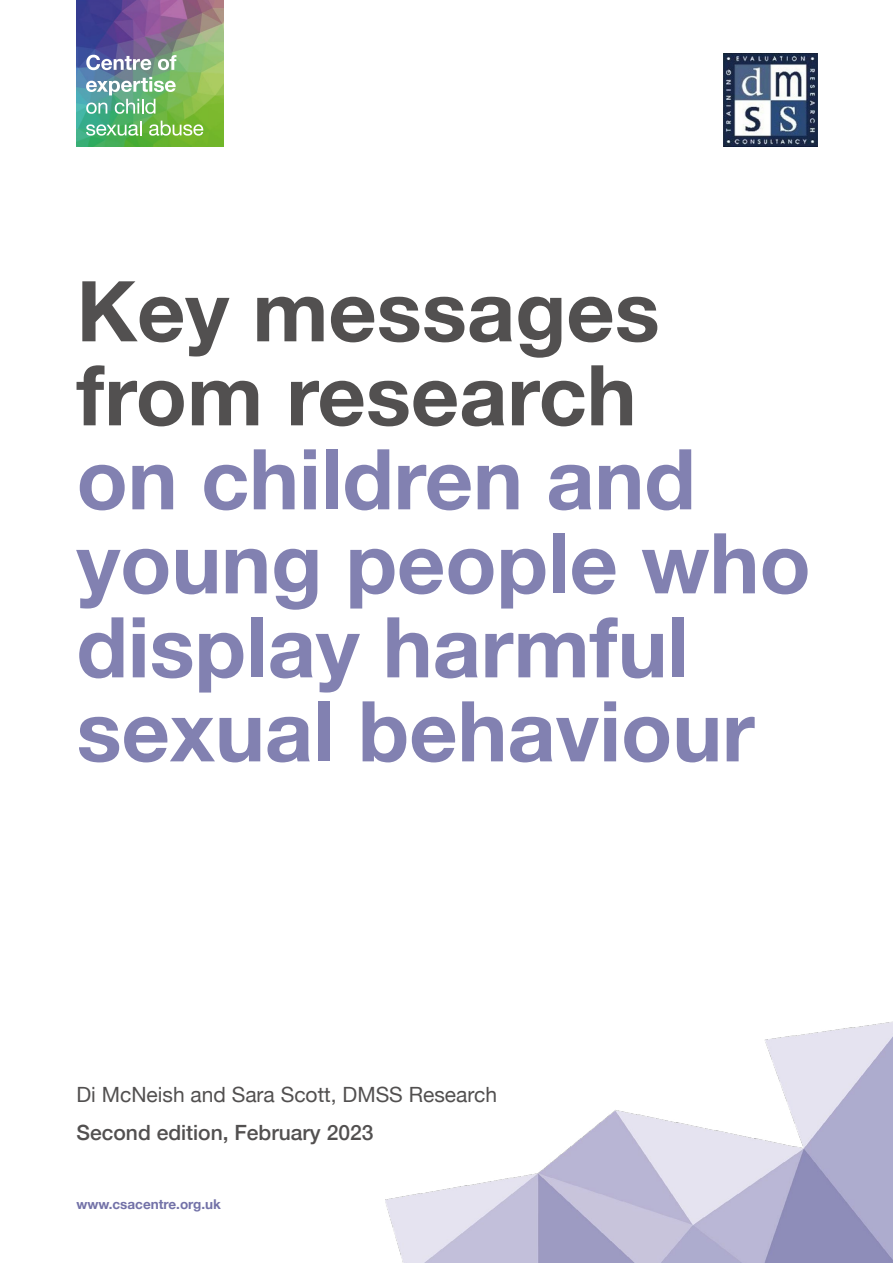
<style>
.page{position:relative;width:893px;height:1263px;background:#fff}
.page>*{position:absolute;margin:0;border:0;box-sizing:border-box;transform-origin:0 0}
.t1{font:700 84px/84px "Helvetica Neue";color:#8281b1}
.t2{font:700 84px/84px "Helvetica Neue";color:#525050}
.t3{font:21px "Helvetica Neue";color:#525050}
.t4{font:500 21px "Helvetica Neue";color:#525050}
.t5{font:700 13.5px "Helvetica Neue";color:#7372a8}
</style>
<div class="page">
<img style="left:77px;top:0;width:146px;height:147px">
<svg style="left:86px;top:55px;width:65px;height:15px"></svg>
<svg style="left:158px;top:55px;width:19px;height:15px"></svg>
<svg style="left:86px;top:77px;width:90px;height:37px"></svg>
<svg style="left:86px;top:121px;width:56px;height:15px"></svg>
<svg style="left:149px;top:121px;width:54px;height:15px"></svg>
<img style="left:724px;top:53px;width:93px;height:94px">
<img style="left:385px;top:1021px;width:508px;height:242px">
<p class="t2" style="left:77px;top:272px;width:585px">Key messages from research</p>
<p class="t1" style="left:77px;top:440px;width:736px">on children and young people who display harmful sexual behaviour</p>
<p class="t3" style="left:77px;top:1080px;width:422px">Di McNeish and Sara Scott, DMSS Research</p>
<p class="t4" style="left:77px;top:1116px;width:298px">Second edition, February 2023</p>
<p class="t5" style="left:77px;top:1193px;width:146px">www.csacentre.org.uk</p>
</div>
